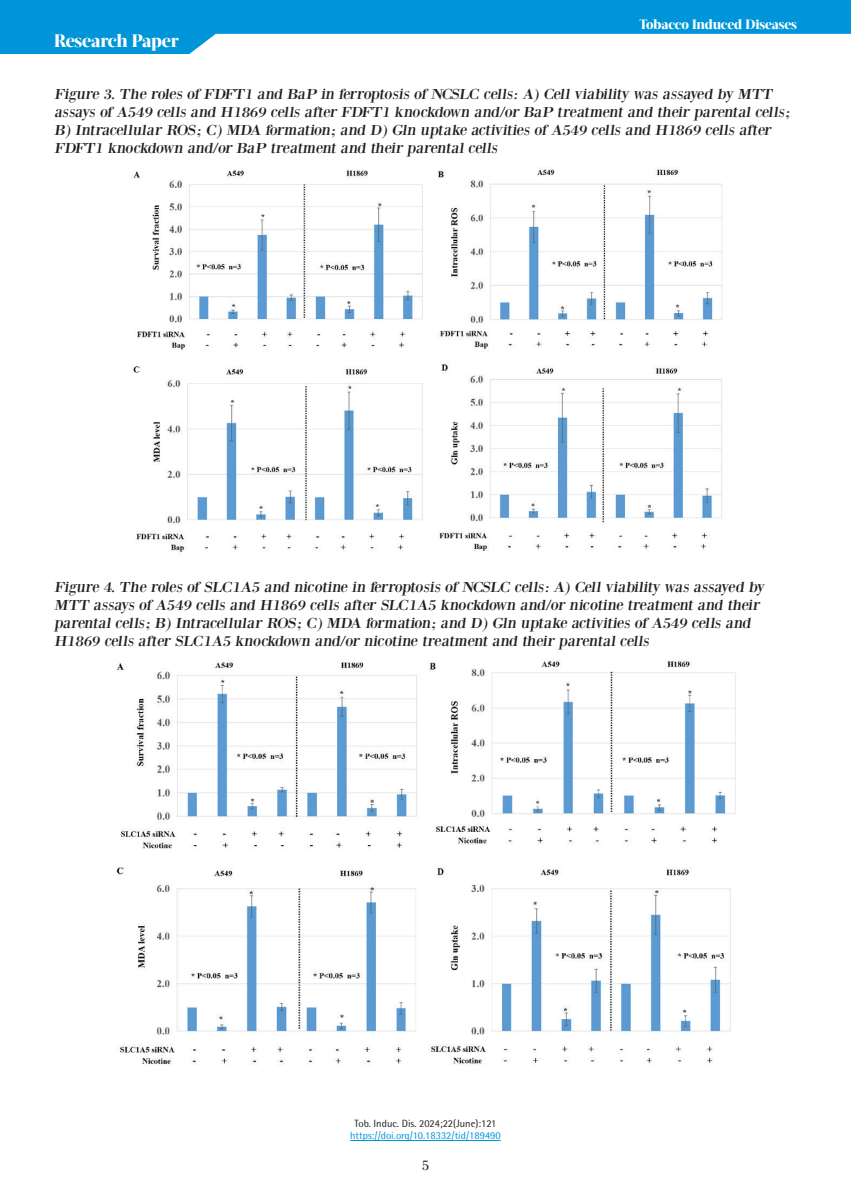
<style>
.page{position:relative;width:851px;height:1191px;background:#fff}
.page>*{position:absolute;margin:0;border:0;box-sizing:border-box;transform-origin:0 0}
.t1{font:800 18px "Acta Display W04";letter-spacing:-.01em;color:#fff}
.t2{font:15px/18px "Bodoni XT";letter-spacing:-.055em;color:#231f20;scale:1.1 1}
.t3{font:15px "PF Bodoni Text";color:#231f20}
.t4{font:800 13.5px "Acta Display W04";letter-spacing:-.01em;color:#fff}
.t5{font:10.5px "Rotis Semi Sans Hel";color:#0095d9}
.t6{font:10.5px "Rotis Semi Sans Hel";color:#231f20}
</style>
<div class="page">
<svg style="left:0;top:0;width:850px;height:54px;fill:#0095d9"></svg>
<hr style="left:350px;top:1140px;width:150px;height:1px;background:#0095d9">
<img style="left:133px;top:169px;width:590px;height:384px">
<img style="left:116px;top:660px;width:620px;height:405px">
<p class="t1" style="left:54px;top:30px;width:126px">Research Paper</p>
<p class="t4" style="left:639px;top:17px;width:159px">Tobacco Induced Diseases</p>
<p class="t2" style="left:54px;top:85px;width:672px">Figure 3. The roles of FDFT1 and BaP in ferroptosis of NCSLC cells: A) Cell viability was assayed by MTT assays of A549 cells and H1869 cells after FDFT1 knockdown and/or BaP treatment and their parental cells; B) Intracellular ROS; C) MDA formation; and D) Gln uptake activities of A549 cells and H1869 cells after FDFT1 knockdown and/or BaP treatment and their parental cells</p>
<p class="t2" style="left:54px;top:577px;width:649px">Figure 4. The roles of SLC1A5 and nicotine in ferroptosis of NCSLC cells: A) Cell viability was assayed by MTT assays of A549 cells and H1869 cells after SLC1A5 knockdown and/or nicotine treatment and their parental cells; B) Intracellular ROS; C) MDA formation; and D) Gln uptake activities of A549 cells and H1869 cells after SLC1A5 knockdown and/or nicotine treatment and their parental cells</p>
<p class="t6" style="left:354px;top:1116px;width:143px">Tob. Induc. Dis. 2024;22(June):121</p>
<p class="t5" style="left:350px;top:1129px;width:152px">https://doi.org/10.18332/tid/189490</p>
<p class="t3" style="left:421px;top:1156px;width:9px">5</p>
</div>
